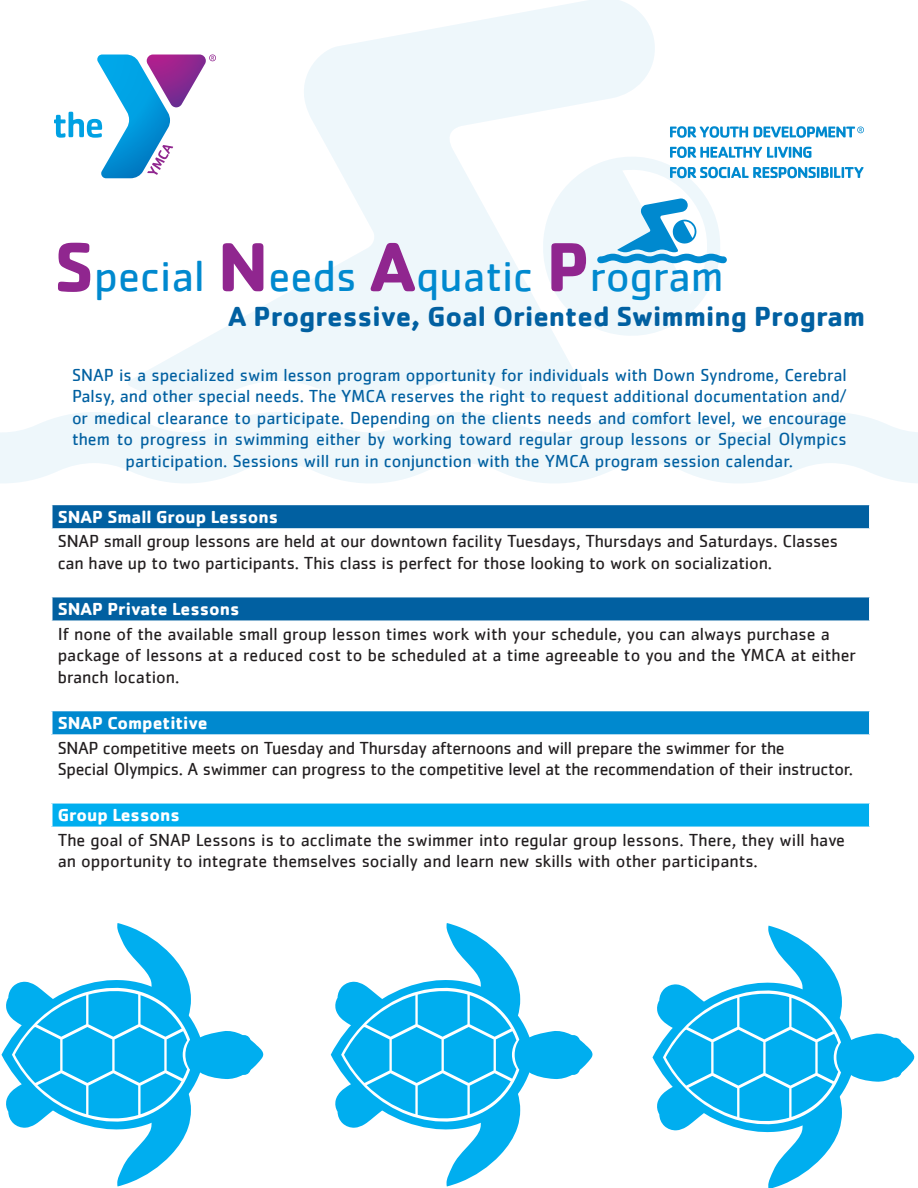
<style>
.page{position:relative;width:918px;height:1188px;background:#fff}
.page>*{position:absolute;margin:0;border:0;box-sizing:border-box;transform-origin:0 0}
.t1{font:45px "Cachet";color:#0089cf}
.t2{font:700 28.5px "Cachet";color:#0160a1}
.t3{font:18px/21.6px "Cachet";letter-spacing:-.01em;color:#231f20}
.t4{font:18px/21.6px "Cachet";color:#0160a1;text-align:center}
.t5{font:700 18px "Cachet";color:#fff}
.s1{font-weight:700;font-size:72px;color:#90268f}
</style>
<div class="page">
<svg style="left:0;top:412px;width:918px;height:71px;fill:#eef7fb"></svg>
<svg style="left:126px;top:0;width:529px;height:401px;fill:#eef7fb"></svg>
<svg style="left:54px;top:54px;width:162px;height:124px"></svg>
<svg style="left:670px;top:126px;width:78px;height:12px"></svg>
<svg style="left:754px;top:126px;width:110px;height:12px"></svg>
<div style="left:52px;top:505px;width:817px;height:23px;background:#0160a1"></div>
<div style="left:52px;top:597px;width:817px;height:23px;background:#0160a1"></div>
<div style="left:52px;top:711px;width:818px;height:24px;background:#0089cf"></div>
<div style="left:52px;top:803px;width:818px;height:24px;background:#00aeef"></div>
<hr style="left:51px;top:734px;width:820px;height:2px;background:#fff">
<hr style="left:51px;top:802px;width:820px;height:2px;background:#fff">
<hr style="left:869px;top:711px;width:2px;height:23px;background:#fff">
<hr style="left:869px;top:804px;width:2px;height:23px;background:#fff">
<svg style="left:541px;top:146px;width:323px;height:194px"></svg>
<svg style="left:2px;top:923px;width:262px;height:263px"></svg>
<svg style="left:331px;top:923px;width:262px;height:263px"></svg>
<svg style="left:653px;top:926px;width:262px;height:262px"></svg>
<p class="t1" style="left:54px;top:250px;width:671px"><span class="s1">S</span>pecial <span class="s1">N</span>eeds <span class="s1">A</span>quatic <span class="s1">P</span>rogram</p>
<p class="t2" style="left:228px;top:298px;width:639px">A Progressive, Goal Oriented Swimming Program</p>
<p class="t4" style="left:72px;top:364px;width:776px">SNAP is a specialized swim lesson program opportunity for individuals with Down Syndrome, Cerebral Palsy, and other special needs. The YMCA reserves the right to request additional documentation and/ or medical clearance to participate. Depending on the clients needs and comfort level, we encourage them to progress in swimming either by working toward regular group lessons or Special Olympics participation. Sessions will run in conjunction with the YMCA program session calendar.</p>
<p class="t5" style="left:58px;top:505px;width:222px">SNAP Small Group Lessons</p>
<p class="t3" style="left:58px;top:530px;width:782px">SNAP small group lessons are held at our downtown facility Tuesdays, Thursdays and Saturdays. Classes can have up to two participants. This class is perfect for those looking to work on socialization.</p>
<p class="t5" style="left:58px;top:598px;width:183px">SNAP Private Lessons</p>
<p class="t3" style="left:58px;top:623px;width:800px">If none of the available small group lesson times work with your schedule, you can always purchase a package of lessons at a reduced cost to be scheduled at a time agreeable to you and the YMCA at either branch location.</p>
<p class="t5" style="left:58px;top:711px;width:151px">SNAP Competitive</p>
<p class="t3" style="left:58px;top:736px;width:797px">SNAP competitive meets on Tuesday and Thursday afternoons and will prepare the swimmer for the<br>Special Olympics. A swimmer can progress to the competitive level at the recommendation of their instructor.</p>
<p class="t5" style="left:58px;top:804px;width:124px">Group Lessons</p>
<p class="t3" style="left:58px;top:829px;width:789px">The goal of SNAP Lessons is to acclimate the swimmer into regular group lessons. There, they will have an opportunity to integrate themselves socially and learn new skills with other participants.</p>
</div>
